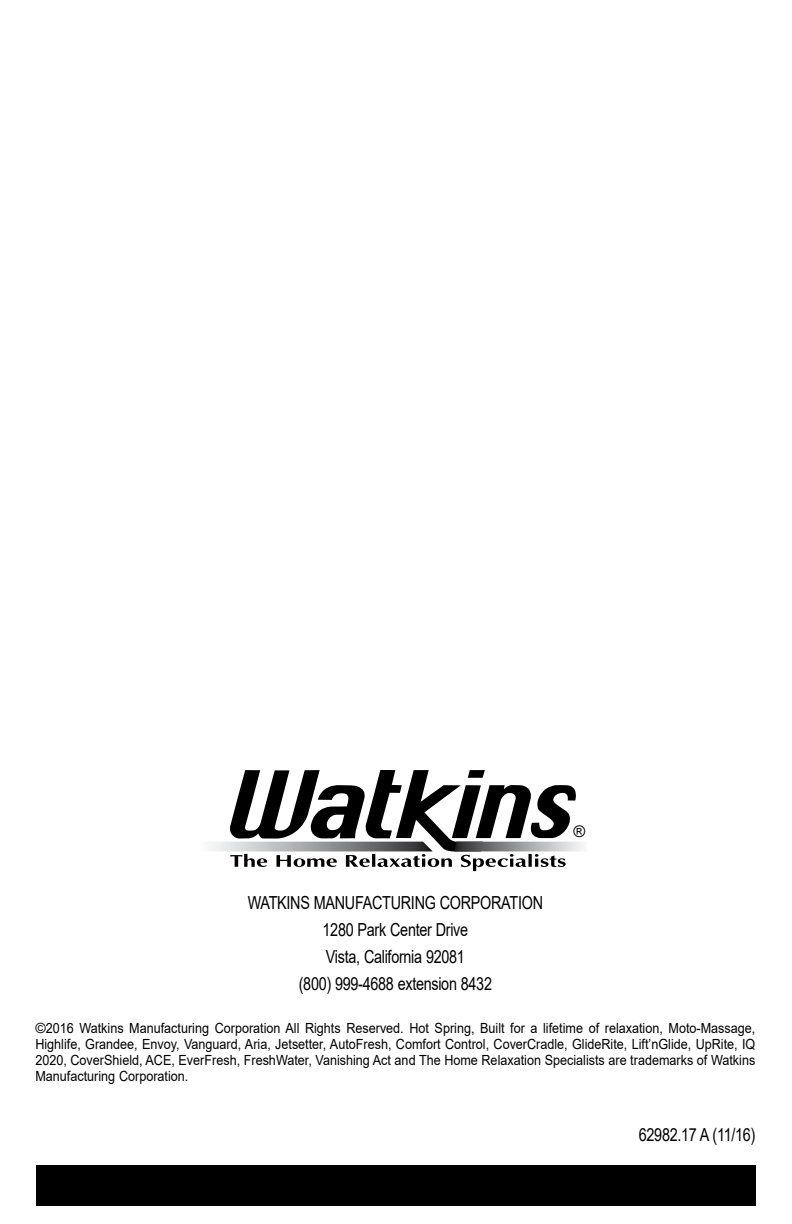
<style>
.page{position:relative;width:792px;height:1224px;background:#fff}
.page>*{position:absolute;margin:0;border:0;box-sizing:border-box;transform-origin:0 0}
.t1{font:18px/27.2px "Arial";letter-spacing:-.02em;color:#000;text-align:center;scale:.8 1}
.t2{font:16px "Arial";color:#000}
.t3{font:14px/16px "Arial";color:#000;text-align:justify}
</style>
<div class="page">
<div style="left:36px;top:1165px;width:720px;height:41px;background:#000"></div>
<svg style="left:211px;top:770px;width:371px;height:101px"></svg>
<div style="left:571px;top:824px;width:44px;height:17px;background:#fff"></div>
<p class="t2" style="left:573px;top:821px;width:13px">®</p>
<p class="t1" style="left:248px;top:889px;width:371px">WATKINS MANUFACTURING CORPORATION<br>1280 Park Center Drive<br>Vista, California 92081<br>(800) 999-4688 extension 8432</p>
<p class="t3" style="left:35px;top:1020px;width:721px">©2016 Watkins Manufacturing Corporation All Rights Reserved. Hot Spring, Built for a lifetime of relaxation, Moto-Massage, Highlife, Grandee, Envoy, Vanguard, Aria, Jetsetter, AutoFresh, Comfort Control, CoverCradle, GlideRite, Lift’nGlide, UpRite, IQ 2020, CoverShield, ACE, EverFresh, FreshWater, Vanishing Act and The Home Relaxation Specialists are trademarks of Watkins Manufacturing Corporation.</p>
<p class="t1" style="left:639px;top:1121px;width:147px">62982.17 A (11/16)</p>
</div>
